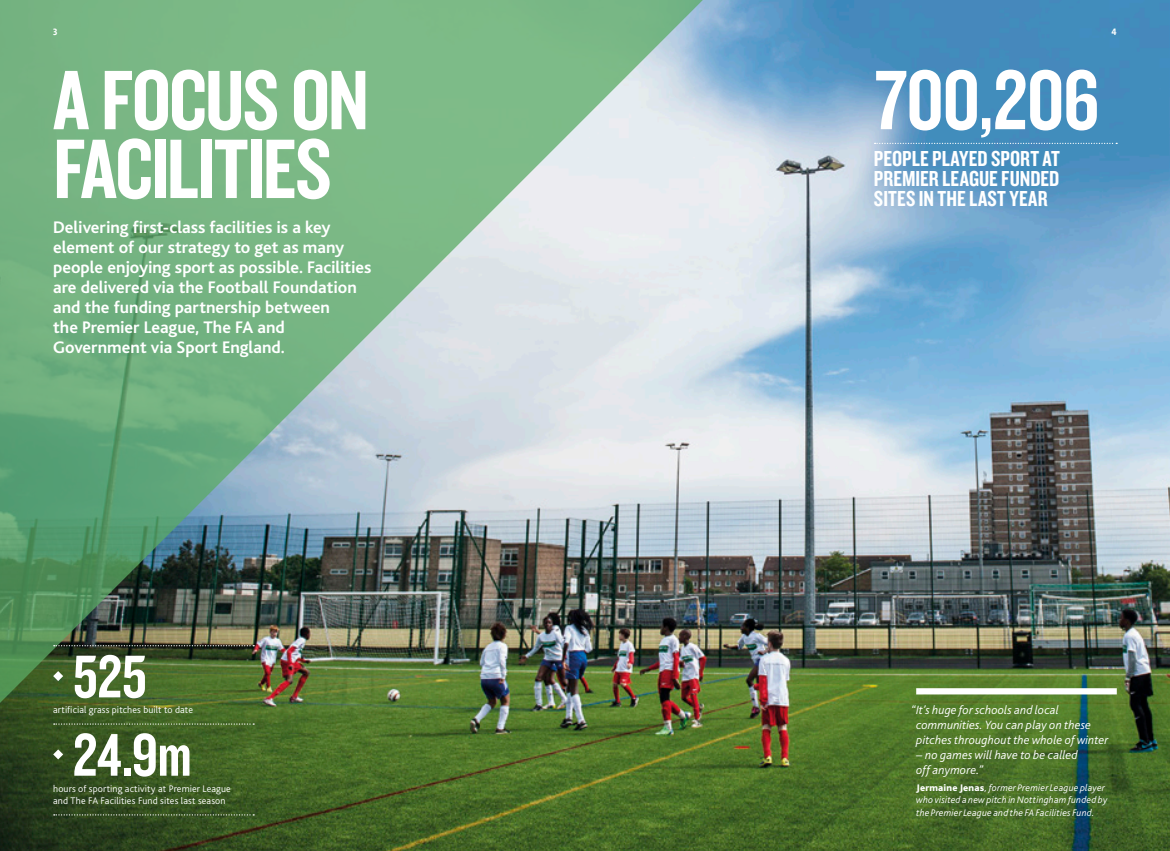
<style>
.page{position:relative;width:1170px;height:851px;background:#fff}
.page>*{position:absolute;margin:0;border:0;box-sizing:border-box;transform-origin:0 0}
.Page_-_Heading_1_-_7{font:87.5px/68.8px "Knockout HTF49 Liteweight";letter-spacing:-.025em;color:#fff}
.Pullout_-_Large_-_Fi{font:87.5px "Knockout HTF49 Liteweight";letter-spacing:-.015em;color:#fff}
.Pullout_-_Small_-_Fi{font:62.5px "Knockout HTF49 Liteweight";letter-spacing:-.01em;color:#fff}
.Pullout_-_Large_-_In{font:22.5px/20px "Knockout HTF49 Liteweight";color:#fff;text-align:justify}
.Page_-_Stand_First{font:700 17.5px/20px "Bliss";color:#fff}
.Page_-_Quote_10_12{font:italic 300 12.5px/15px "Bliss";letter-spacing:.005em;color:#fff}
.Page_-_Quote_-_Info{font:italic 300 10px/12.5px "Bliss";letter-spacing:.02em;color:#fff}
.Pullout___Small_-_Fi{font:300 10px "Bliss";letter-spacing:.01em;color:#fff}
.t1{font:8.75px "Premier League";color:#fff}
.s1{font-weight:800;font-style:normal}
</style>
<div class="page">
<img style="left:0;top:0;width:1169px;height:850px">
<img style="left:0;top:0;width:713px;height:713px">
<svg style="left:54px;top:645px;width:200px;height:1px"></svg>
<svg style="left:54px;top:723px;width:200px;height:1px"></svg>
<svg style="left:54px;top:814px;width:200px;height:1px"></svg>
<svg style="left:53px;top:671px;width:10px;height:10px"></svg>
<svg style="left:53px;top:749px;width:10px;height:10px"></svg>
<svg style="left:874px;top:143px;width:243px;height:1px"></svg>
<div style="left:916px;top:688px;width:200px;height:6px;background:#fff"></div>
<p class="t1" style="left:53px;top:28px;width:6px">3</p>
<p class="t1" style="left:1111px;top:28px;width:7px">4</p>
<p class="Page_-_Heading_1_-_7" style="left:53px;top:68px;width:317px">A FOCUS ON<br>FACILITIES</p>
<p class="Page_-_Stand_First" style="left:53px;top:217px;width:320px">Delivering first-class facilities is a key element of our strategy to get as many people enjoying sport as possible. Facilities are delivered via the Football Foundation and the funding partnership between<br>the Premier League, The FA and Government via Sport England.</p>
<p class="Pullout_-_Small_-_Fi" style="left:73px;top:644px;width:75px">525</p>
<p class="Pullout___Small_-_Fi" style="left:53px;top:704px;width:141px">artificial grass pitches built to date</p>
<p class="Pullout_-_Small_-_Fi" style="left:73px;top:723px;width:120px">24.9m</p>
<p class="Pullout___Small_-_Fi" style="left:53px;top:795px;width:174px">and The FA Facilities Fund sites last season</p>
<p class="Pullout___Small_-_Fi" style="left:53px;top:783px;width:179px">hours of sporting activity at Premier League</p>
<p class="Pullout_-_Large_-_Fi" style="left:873px;top:56px;width:227px">700,206</p>
<p class="Pullout_-_Large_-_In" style="left:873px;top:149px;width:188px">PEOPLE PLAYED SPORT AT PREMIER LEAGUE FUNDED SITES IN THE LAST YEAR</p>
<p class="Page_-_Quote_10_12" style="left:916px;top:703px;width:193px;text-indent:-5px">“It’s huge for schools and local communities. You can play on these pitches throughout the whole of winter</p>
<p class="Page_-_Quote_10_12" style="left:916px;top:748px;width:163px">– no games will have to be called off anymore.”</p>
<p class="Page_-_Quote_-_Info" style="left:916px;top:781px;width:193px"><span class="s1">Jermaine Jenas</span>, former Premier League player who visited a new pitch in Nottingham funded by the Premier League and the FA Facilities Fund.</p>
</div>
